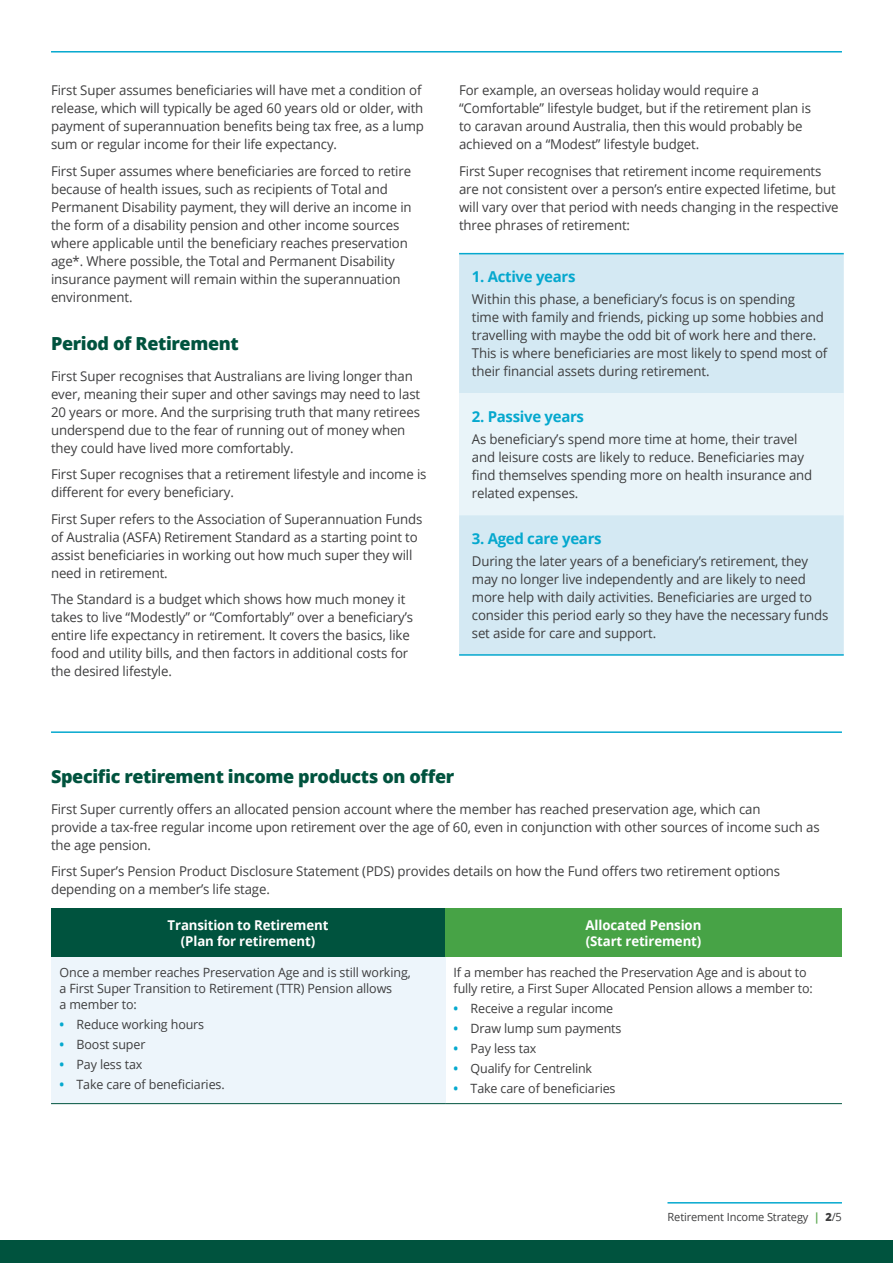
<style>
.page{position:relative;width:893px;height:1263px;background:#fff}
.page>*{position:absolute;margin:0;border:0;box-sizing:border-box;transform-origin:0 0}
._2022_A4__Heading_L1{font:800 18px "Open Sans";letter-spacing:-.02em;color:#00533e}
._2022_DL__Heading_L2{font:700 15px "Open Sans";letter-spacing:-.02em;color:#05a8ce}
._2022_DL__Body_Copy_9pt_12pt{font:13.5px/18px "Open Sans";letter-spacing:-.01em;color:#3e3e3f}
._2022_DL__Table_heading_9pt_White{font:700 13.5px/16.5px "Open Sans";letter-spacing:-.01em;color:#fff;text-align:center}
._2022_DL__Table_text_8_5pt{font:12.75px/15.8px "Open Sans";letter-spacing:-.01em;color:#3e3e3f}
.t1{font:11.25px "Open Sans";letter-spacing:-.01em;color:#3e3e3f}
.s1{font-weight:700;color:#05a8ce}
.s2{font-weight:700;color:#5da953}
.s3{font-weight:800}
</style>
<div class="page">
<hr style="left:51px;top:51px;width:791px;height:2px;background:#05a8ce">
<div style="left:459px;top:254px;width:385px;height:400px;background:#d4e9f3"></div>
<div style="left:459px;top:393px;width:385px;height:122px;background:#e9f4f9"></div>
<hr style="left:459px;top:654px;width:385px;height:2px;background:#05a8ce">
<hr style="left:459px;top:253px;width:385px;height:1px;background:#05a8ce">
<div style="left:51px;top:909px;width:394px;height:48px;background:#00533e"></div>
<div style="left:445px;top:909px;width:397px;height:48px;background:#47a346"></div>
<div style="left:51px;top:957px;width:394px;height:146px;background:#edf5fb"></div>
<hr style="left:51px;top:1103px;width:394px;height:1px;background:#00533e">
<hr style="left:445px;top:1103px;width:397px;height:1px;background:#00533e">
<hr style="left:51px;top:731px;width:791px;height:2px;background:#05a8ce">
<div style="left:0;top:1241px;width:893px;height:22px;background:#00533e"></div>
<hr style="left:667px;top:1202px;width:175px;height:1px;background:#05a8ce">
<p class="_2022_DL__Body_Copy_9pt_12pt" style="left:51px;top:81px;width:374px">First Super assumes beneficiaries will have met a condition of release, which will typically be aged 60 years old or older, with payment of superannuation benefits being tax free, as a lump sum or regular income for their life expectancy.</p>
<p class="_2022_DL__Body_Copy_9pt_12pt" style="left:51px;top:162px;width:362px">First Super assumes where beneficiaries are forced to retire because of health issues, such as recipients of Total and Permanent Disability payment, they will derive an income in the form of a disability pension and other income sources where applicable until the beneficiary reaches preservation age*. Where possible, the Total and Permanent Disability insurance payment will remain within the superannuation environment.</p>
<p class="_2022_A4__Heading_L1" style="left:51px;top:330px;width:189px">Period of Retirement</p>
<p class="_2022_DL__Body_Copy_9pt_12pt" style="left:51px;top:366px;width:371px">First Super recognises that Australians are living longer than ever, meaning their super and other savings may need to last 20 years or more. And the surprising truth that many retirees underspend due to the fear of running out of money when they could have lived more comfortably.</p>
<p class="_2022_DL__Body_Copy_9pt_12pt" style="left:51px;top:465px;width:377px">First Super recognises that a retirement lifestyle and income is different for every beneficiary.</p>
<p class="_2022_DL__Body_Copy_9pt_12pt" style="left:51px;top:509px;width:373px">First Super refers to the Association of Superannuation Funds of Australia (ASFA) Retirement Standard as a starting point to assist beneficiaries in working out how much super they will need in retirement.</p>
<p class="_2022_DL__Body_Copy_9pt_12pt" style="left:51px;top:590px;width:364px">The Standard is a budget which shows how much money it takes to live “Modestly” or “Comfortably” over a beneficiary’s entire life expectancy in retirement. It covers the basics, like food and utility bills, and then factors in additional costs for the desired lifestyle.</p>
<p class="_2022_DL__Body_Copy_9pt_12pt" style="left:459px;top:81px;width:353px">For example, an overseas holiday would require a “Comfortable” lifestyle budget, but if the retirement plan is to caravan around Australia, then this would probably be achieved on a “Modest” lifestyle budget.</p>
<p class="_2022_DL__Body_Copy_9pt_12pt" style="left:459px;top:162px;width:381px">First Super recognises that retirement income requirements are not consistent over a person’s entire expected lifetime, but will vary over that period with needs changing in the respective three phrases of retirement:</p>
<p class="_2022_DL__Heading_L2" style="left:472px;top:266px;width:105px">1. Active years</p>
<p class="_2022_DL__Body_Copy_9pt_12pt" style="left:472px;top:290px;width:357px">Within this phase, a beneficiary’s focus is on spending<br>time with family and friends, picking up some hobbies and travelling with maybe the odd bit of work here and there.<br>This is where beneficiaries are most likely to spend most of their financial assets during retirement.</p>
<p class="_2022_DL__Heading_L2" style="left:472px;top:406px;width:114px">2. Passive years</p>
<p class="_2022_DL__Body_Copy_9pt_12pt" style="left:472px;top:430px;width:342px">As beneficiary’s spend more time at home, their travel and leisure costs are likely to reduce. Beneficiaries may find themselves spending more on health insurance and related expenses.</p>
<p class="_2022_DL__Heading_L2" style="left:472px;top:528px;width:131px">3. Aged care years</p>
<p class="_2022_DL__Body_Copy_9pt_12pt" style="left:472px;top:552px;width:358px">During the later years of a beneficiary’s retirement, they may no longer live independently and are likely to need more help with daily activities. Beneficiaries are urged to consider this period early so they have the necessary funds set aside for care and support.</p>
<p class="_2022_A4__Heading_L1" style="left:51px;top:763px;width:405px">Specific retirement income products on offer</p>
<p class="_2022_DL__Body_Copy_9pt_12pt" style="left:51px;top:799px;width:770px">First Super currently offers an allocated pension account where the member has reached preservation age, which can<br>provide a tax-free regular income upon retirement over the age of 60, even in conjunction with other sources of income such as the age pension.</p>
<p class="_2022_DL__Body_Copy_9pt_12pt" style="left:51px;top:862px;width:731px">First Super’s Pension Product Disclosure Statement (PDS) provides details on how the Fund offers two retirement options depending on a member’s life stage.</p>
<p class="_2022_DL__Table_heading_9pt_White" style="left:168px;top:916px;width:162px">Transition to Retirement (Plan for retirement)</p>
<p class="_2022_DL__Table_heading_9pt_White" style="left:586px;top:916px;width:117px;text-align:left">Allocated Pension (Start retirement)</p>
<p class="_2022_DL__Table_text_8_5pt" style="left:60px;top:964px;width:353px">Once a member reaches Preservation Age and is still working, a First Super Transition to Retirement (TTR) Pension allows<br>a member to:</p>
<p class="_2022_DL__Table_text_8_5pt" style="left:60px;top:1016px;width:146px"><span class="s1">•</span> Reduce working hours</p>
<p class="_2022_DL__Table_text_8_5pt" style="left:60px;top:1036px;width:87px"><span class="s1">•</span> Boost super</p>
<p class="_2022_DL__Table_text_8_5pt" style="left:60px;top:1056px;width:84px"><span class="s1">•</span> Pay less tax</p>
<p class="_2022_DL__Table_text_8_5pt" style="left:60px;top:1076px;width:167px"><span class="s1">•</span> Take care of beneficiaries.</p>
<p class="_2022_DL__Table_text_8_5pt" style="left:454px;top:964px;width:361px">If a member has reached the Preservation Age and is about to fully retire, a First Super Allocated Pension allows a member to:</p>
<p class="_2022_DL__Table_text_8_5pt" style="left:454px;top:1000px;width:161px"><span class="s1">•</span> Receive a regular income</p>
<p class="_2022_DL__Table_text_8_5pt" style="left:454px;top:1020px;width:169px"><span class="s1">•</span> Draw lump sum payments</p>
<p class="_2022_DL__Table_text_8_5pt" style="left:454px;top:1040px;width:84px"><span class="s1">•</span> Pay less tax</p>
<p class="_2022_DL__Table_text_8_5pt" style="left:454px;top:1060px;width:140px"><span class="s1">•</span> Qualify for Centrelink</p>
<p class="_2022_DL__Table_text_8_5pt" style="left:454px;top:1080px;width:163px"><span class="s1">•</span> Take care of beneficiaries</p>
<p class="t1" style="left:668px;top:1209px;width:176px">Retirement Income Strategy <span class="s2">|</span> <span class="s3">2</span>/5</p>
</div>
